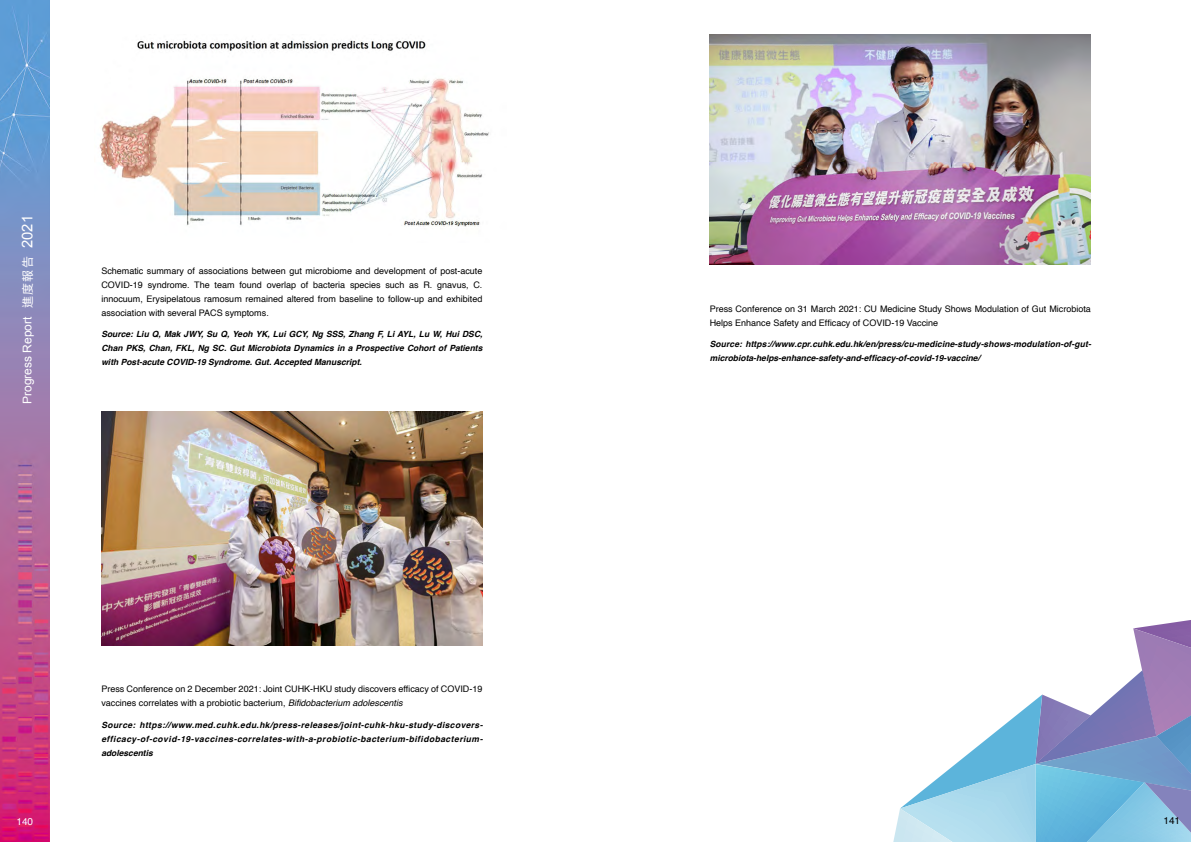
<style>
.page{position:relative;width:1191px;height:842px;background:#fff}
.page>*{position:absolute;margin:0;border:0;box-sizing:border-box;transform-origin:0 0}
.t1{font:14.8px "Arial";color:#fff}
.t2{font:12px "Arial";color:#fff}
.t3{font:12px "Noto Sans CJ Ktc";color:#fff}
.t4{font:10px "Helvetica";color:#fff}
.t5{font:10px "Helvetica";color:#000}
.t6{font:9px/14px "Helvetica";color:#000}
.t7{font:italic 700 8.5px/14px "Helvetica";color:#000;text-align:justify}
.s1{font-style:italic}
</style>
<div class="page">
<img style="left:0;top:0;width:50px;height:842px">
<img style="left:101px;top:411px;width:381px;height:234px">
<img style="left:710px;top:34px;width:380px;height:231px">
<img style="left:99px;top:40px;width:390px;height:187px">
<div style="left:111px;top:68px;width:17px;height:20px;background:#fff"></div>
<svg style="left:893px;top:620px;width:298px;height:222px"></svg>
<h1 class="t1" style="left:18px;top:248px;width:34px;rotate:-90deg">2021</h1>
<h2 class="t3" style="left:21px;top:308px;width:53px;rotate:-90deg">進度報告</h2>
<h2 class="t2" style="left:20px;top:404px;width:89px;rotate:-90deg">Progress Report</h2>
<p class="t6" style="left:101px;top:264px;width:382px;text-align:justify">Schematic summary of associations between gut microbiome and development of post-acute COVID-19 syndrome. The team found overlap of bacteria species such as R. gnavus, C. innocuum, Erysipelatous ramosum remained altered from baseline to follow-up and exhibited association with several PACS symptoms.</p>
<p class="t7" style="left:101px;top:328px;width:382px">Source: Liu Q, Mak JWY, Su Q, Yeoh YK, Lui GCY, Ng SSS, Zhang F, Li AYL, Lu W, Hui DSC, Chan PKS, Chan, FKL, Ng SC. Gut Microbiota Dynamics in a Prospective Cohort of Patients with Post-acute COVID-19 Syndrome. Gut. Accepted Manuscript.</p>
<p class="t6" style="left:101px;top:682px;width:382px">Press Conference on 2 December 2021: Joint CUHK-HKU study discovers efficacy of COVID-19 vaccines correlates with a probiotic bacterium, <span class="s1">Bifidobacterium adolescentis</span></p>
<p class="t7" style="left:101px;top:718px;width:383px">Source: https://www.med.cuhk.edu.hk/press-releases/joint-cuhk-hku-study-discovers&shy;efficacy-of-covid-19-vaccines-correlates-with-a-probiotic-bacterium-bifidobacterium&shy;adolescentis</p>
<p class="t6" style="left:710px;top:302px;width:382px">Press Conference on 31 March 2021: CU Medicine Study Shows Modulation of Gut Microbiota<br>Helps Enhance Safety and Efficacy of COVID-19 Vaccine</p>
<p class="t7" style="left:710px;top:338px;width:383px">Source: https://www.cpr.cuhk.edu.hk/en/press/cu-medicine-study-shows-modulation-of-gut&shy;microbiota-helps-enhance-safety-and-efficacy-of-covid-19-vaccine/</p>
<p class="t4" style="left:16px;top:814px;width:18px">140</p>
<p class="t5" style="left:1163px;top:813px;width:18px">141</p>
</div>
